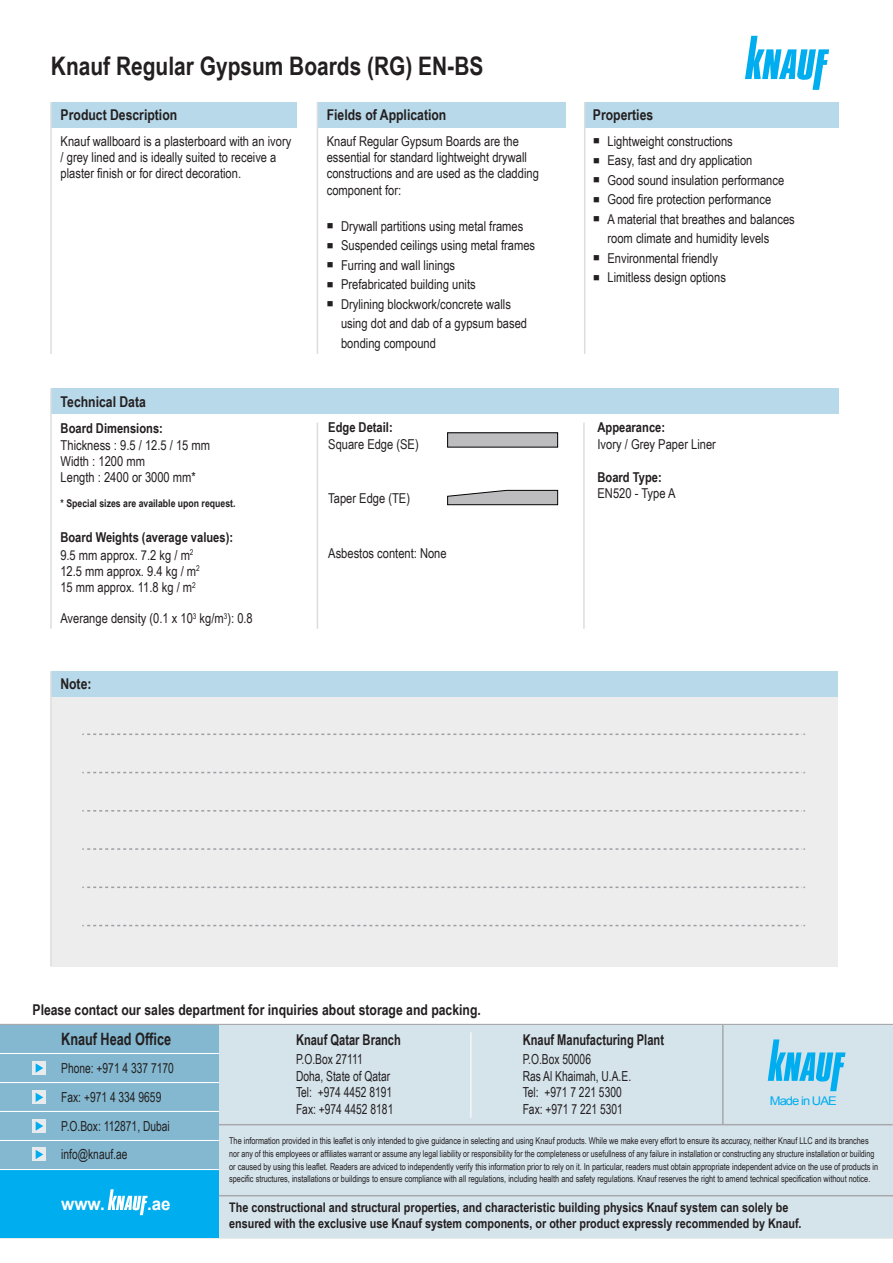
<style>
.page{position:relative;width:893px;height:1263px;background:#fff}
.page>*{position:absolute;margin:0;border:0;box-sizing:border-box;transform-origin:0 0}
.t1{font:700 25.5px "Arial Narrow";color:#231f20}
.t2{font:700 17.4px "Arial";color:#fff}
.t3{font:700 16.95px "Arial Narrow";color:#231f20;scale:.91 1}
.t4{font:700 14.85px "Arial Narrow";color:#231f20}
.t5{font:700 14.85px "Arial Narrow";color:#231f20;scale:.91 1}
.t6{font:13.8px/16.6px "Arial Narrow";color:#231f20;scale:.91 1}
.t7{font:13.65px/16.4px "Arial Narrow";color:#231f20}
.t8{font:700 13.65px "Arial Narrow";color:#231f20}
.t9{font:700 13.2px/15.8px "Arial Narrow";color:#231f20}
.t10{font:12px "Arial";letter-spacing:-.075em;color:#00aeef;scale:1.08 1}
.t11{font:700 10.65px "Arial Narrow";color:#231f20}
.t12{font:9.3px/12.8px "Arial Narrow";color:#231f20;scale:.96 1}
</style>
<div class="page">
<div style="left:51px;top:102px;width:245px;height:26px;background:#b8d9e9"></div>
<div style="left:317px;top:102px;width:249px;height:26px;background:#b8d9e9"></div>
<hr style="left:50px;top:102px;width:2px;height:252px;background:#dcddde">
<hr style="left:317px;top:102px;width:1px;height:252px;background:#dcddde">
<div style="left:51px;top:389px;width:788px;height:25px;background:#b8d9e9"></div>
<hr style="left:50px;top:389px;width:2px;height:240px;background:#dcddde">
<hr style="left:317px;top:423px;width:1px;height:206px;background:#dcddde">
<hr style="left:583px;top:423px;width:2px;height:206px;background:#dcddde">
<div style="left:585px;top:102px;width:254px;height:26px;background:#b8d9e9"></div>
<hr style="left:584px;top:102px;width:1px;height:252px;background:#dcddde">
<svg style="left:745px;top:36px;width:84px;height:54px"></svg>
<div style="left:448px;top:433px;width:110px;height:14px;background:#bdbdbf"></div>
<div style="left:447px;top:432px;width:111px;height:15px;border:1px solid #010101"></div>
<svg style="left:447px;top:490px;width:111px;height:15px"></svg>
<div style="left:51px;top:697px;width:787px;height:269px;background:#ededee"></div>
<svg style="left:82px;top:733px;width:723px;height:2px"></svg>
<svg style="left:82px;top:772px;width:723px;height:1px"></svg>
<svg style="left:82px;top:810px;width:723px;height:1px"></svg>
<svg style="left:82px;top:848px;width:723px;height:2px"></svg>
<svg style="left:82px;top:886px;width:723px;height:2px"></svg>
<svg style="left:82px;top:925px;width:723px;height:1px"></svg>
<div style="left:51px;top:671px;width:787px;height:26px;background:#b8d9e9"></div>
<hr style="left:50px;top:671px;width:2px;height:295px;background:#dcddde">
<hr style="left:0;top:1237px;width:893px;height:1px;background:#a7a9ac">
<hr style="left:0;top:1024px;width:893px;height:1px;background:#a7a9ac">
<div style="left:0;top:1024px;width:219px;height:145px;background:#83b8d0"></div>
<div style="left:0;top:1169px;width:219px;height:68px;background:#00aeef"></div>
<div style="left:33px;top:1147px;width:13px;height:14px;background:#e7ebed"></div>
<svg style="left:36px;top:1150px;width:7px;height:9px"></svg>
<svg style="left:33px;top:1119px;width:13px;height:14px"></svg>
<svg style="left:36px;top:1121px;width:7px;height:10px"></svg>
<svg style="left:33px;top:1090px;width:13px;height:14px"></svg>
<svg style="left:36px;top:1093px;width:7px;height:9px"></svg>
<hr style="left:0;top:1169px;width:219px;height:1px;background:#fff">
<hr style="left:0;top:1140px;width:219px;height:1px;background:#fff">
<hr style="left:0;top:1111px;width:219px;height:1px;background:#fff">
<hr style="left:0;top:1082px;width:219px;height:1px;background:#fff">
<hr style="left:0;top:1053px;width:219px;height:1px;background:#fff">
<svg style="left:33px;top:1061px;width:13px;height:14px"></svg>
<svg style="left:36px;top:1063px;width:7px;height:10px"></svg>
<div style="left:219px;top:1025px;width:674px;height:212px;background:#d5e3eb"></div>
<hr style="left:219px;top:1195px;width:674px;height:1px;background:#a7a9ac">
<hr style="left:470px;top:1032px;width:1px;height:86px;background:#fff">
<svg style="left:108px;top:1189px;width:40px;height:26px"></svg>
<svg style="left:768px;top:1039px;width:77px;height:52px"></svg>
<hr style="left:219px;top:1124px;width:674px;height:1px;background:#a7a9ac">
<hr style="left:722px;top:1024px;width:2px;height:101px;background:#a7a9ac">
<h1 class="t1" style="left:51px;top:47px;width:434px">Knauf Regular Gypsum Boards (RG) EN-BS</h1>
<p class="t4" style="left:61px;top:104px;width:118px">Product Description</p>
<p class="t4" style="left:327px;top:104px;width:121px">Fields of Application</p>
<p class="t4" style="left:593px;top:104px;width:62px">Properties</p>
<p class="t7" style="left:61px;top:132px;width:232px">Knauf wallboard is a plasterboard with an ivory / grey lined and is ideally suited to receive a plaster finish or for direct decoration.</p>
<p class="t7" style="left:327px;top:132px;width:214px">Knauf Regular Gypsum Boards are the essential for standard lightweight drywall constructions and are used as the cladding component for:</p>
<p class="t7" style="left:327px;top:217px;width:198px">■ Drywall partitions using metal frames</p>
<p class="t7" style="left:327px;top:236px;width:210px">■ Suspended ceilings using metal frames</p>
<p class="t7" style="left:327px;top:256px;width:130px">■ Furring and wall linings</p>
<p class="t7" style="left:327px;top:275px;width:150px">■ Prefabricated building units</p>
<p class="t7" style="left:341px;top:293px;width:188px;line-height:19.5px;text-indent:-14px">■ Drylining blockwork/concrete walls using dot and dab of a gypsum based bonding compound</p>
<p class="t4" style="left:61px;top:390px;width:87px">Technical Data</p>
<p class="t8" style="left:61px;top:418px;width:104px">Board Dimensions:</p>
<p class="t7" style="left:61px;top:436px;width:151px">Thickness : 9.5 / 12.5 / 15 mm<br>Width : 1200 mm<br>Length : 2400 or 3000 mm*</p>
<p class="t11" style="left:61px;top:495px;width:176px">* Special sizes are available upon request.</p>
<p class="t8" style="left:60px;top:526px;width:174px">Board Weights (average values):</p>
<p class="t7" style="left:60px;top:546px;width:141px">9.5 mm approx. 7.2 kg / m<sup>2<br></sup>12.5 mm approx. 9.4 kg / m<sup>2<br></sup>15 mm approx. 11.8 kg / m<sup>2</sup></p>
<p class="t7" style="left:60px;top:610px;width:194px">Averange density (0.1 x 10<sup>3</sup> kg/m<sup>3</sup>): 0.8</p>
<p class="t4" style="left:60px;top:673px;width:33px">Note:</p>
<p class="t8" style="left:328px;top:417px;width:66px">Edge Detail:</p>
<p class="t7" style="left:328px;top:435px;width:92px">Square Edge (SE)</p>
<p class="t7" style="left:328px;top:490px;width:83px">Taper Edge (TE)</p>
<p class="t7" style="left:328px;top:544px;width:120px">Asbestos content: None</p>
<p class="t7" style="left:593px;top:132px;width:141px">■ Lightweight constructions</p>
<p class="t7" style="left:593px;top:152px;width:161px">■ Easy, fast and dry application</p>
<p class="t7" style="left:593px;top:171px;width:193px">■ Good sound insulation performance</p>
<p class="t7" style="left:593px;top:191px;width:180px">■ Good fire protection performance</p>
<p class="t7" style="left:607px;top:209px;width:189px;line-height:19.5px;text-indent:-14px">■ A material that breathes and balances room climate and humidity levels</p>
<p class="t7" style="left:593px;top:249px;width:126px">■ Environmental friendly</p>
<p class="t7" style="left:593px;top:269px;width:134px">■ Limitless design options</p>
<p class="t8" style="left:597px;top:417px;width:69px">Appearance:</p>
<p class="t7" style="left:597px;top:435px;width:120px">Ivory / Grey Paper Liner</p>
<p class="t8" style="left:597px;top:466px;width:66px">Board Type:</p>
<p class="t7" style="left:597px;top:485px;width:79px">EN520 - Type A</p>
<p class="t4" style="left:33px;top:998px;width:450px">Please contact our sales department for inquiries about storage and packing.</p>
<p class="t3" style="left:61px;top:1026px;width:122px">Knauf Head Office</p>
<p class="t6" style="left:61px;top:1059px;width:125px">Phone: +971 4 337 7170</p>
<p class="t6" style="left:61px;top:1088px;width:112px">Fax: +971 4 334 9659</p>
<p class="t6" style="left:61px;top:1111px;width:121px;line-height:28.5px">P.O.Box: 112871, Dubai info@knauf.ae</p>
<p class="t2" style="left:61px;top:1192px;width:45px">www.</p>
<p class="t2" style="left:147px;top:1192px;width:25px">.ae</p>
<p class="t5" style="left:296px;top:1028px;width:117px">Knauf Qatar Branch</p>
<p class="t6" style="left:296px;top:1050px;width:109px">P.O.Box 27111<br>Doha, State of Qatar<br>Tel: +974 4452 8191<br>Fax: +974 4452 8181</p>
<p class="t5" style="left:523px;top:1028px;width:157px">Knauf Manufacturing Plant</p>
<p class="t6" style="left:523px;top:1050px;width:121px">P.O.Box 50006<br>Ras Al Khaimah, U.A.E.<br>Tel: +971 7 221 5300<br>Fax: +971 7 221 5301</p>
<p class="t10" style="left:770px;top:1093px;width:63px">Made in UAE</p>
<p class="t12" style="left:229px;top:1134px;width:678px">The information provided in this leaflet is only intended to give guidance in selecting and using Knauf products. While we make every effort to ensure its accuracy, neither Knauf LLC and its branches nor any of this employees or affiliates warrant or assume any legal liability or responsibility for the completeness or usefullness of any failure in installation or constructing any structure installation or building or caused by using this leaflet. Readers are adviced to independently verify this information prior to rely on it. In particular, readers must obtain appropriate independent advice on the use of products in specific structures, installations or buildings to ensure compliance with all regulations, including health and safety regulations. Knauf reserves the right to amend technical specification without notice.</p>
<p class="t9" style="left:229px;top:1199px;width:574px">The constructional and structural properties, and characteristic building physics Knauf system can solely be ensured with the exclusive use Knauf system components, or other product expressly recommended by Knauf.</p>
</div>
